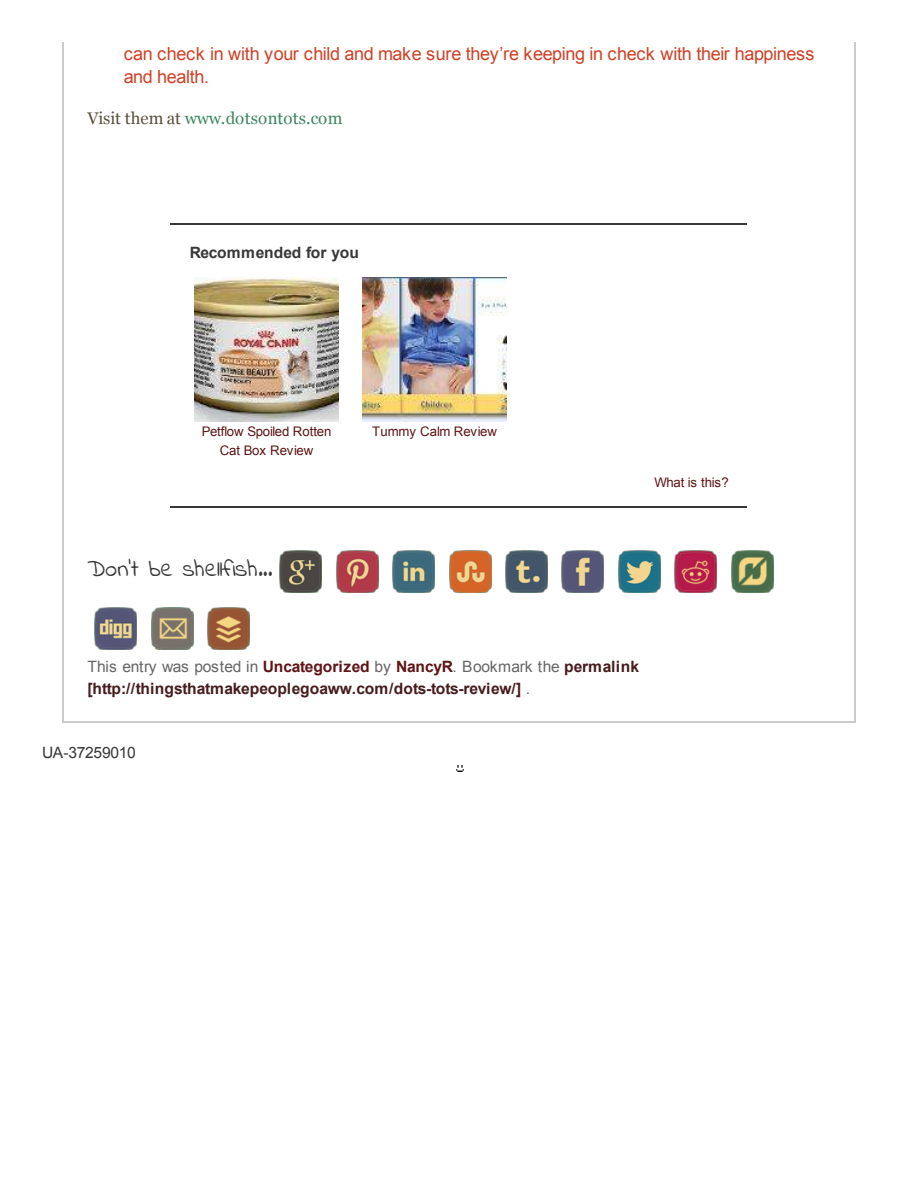
<style>
.page{position:relative;width:917px;height:1188px;background:#fff}
.page>*{position:absolute;margin:0;border:0;box-sizing:border-box;transform-origin:0 0}
.t1{font:24px "Indie Flower";letter-spacing:.005em;color:#373737}
.t2{font:18px/22.4px "Arial";letter-spacing:-.025em;color:#ce4126}
.t3{font:16.8px "Georgia";letter-spacing:-.005em;color:#3c8662}
.t4{font:700 15.6px/21.6px "Arial";letter-spacing:-.015em;color:#461c1c}
.t5{font:700 15.6px "Arial";letter-spacing:-.005em;color:#373737}
.t6{font:15.6px "Arial";letter-spacing:-.02em;color:#373737}
.t7{font:13.2px/19.2px "Arial";letter-spacing:-.01em;color:#5f1515;text-align:center}
.s1{color:#58503d}
.s2{font-weight:400;color:#666}
.s3{color:#5f1515}
</style>
<div class="page">
<svg style="left:456px;top:766px;width:7px;height:6px"></svg>
<hr style="left:62px;top:721px;width:794px;height:1px;background:#ccc">
<hr style="left:62px;top:42px;width:2px;height:680px;background:#ccc">
<hr style="left:854px;top:42px;width:2px;height:680px;background:#ccc">
<hr style="left:170px;top:223px;width:576px;height:1px;background:#373737">
<hr style="left:170px;top:506px;width:576px;height:2px;background:#373737">
<img style="left:194px;top:277px;width:144px;height:144px">
<img style="left:362px;top:277px;width:144px;height:144px">
<img style="left:280px;top:551px;width:42px;height:42px">
<img style="left:336px;top:551px;width:42px;height:42px">
<img style="left:392px;top:551px;width:42px;height:42px">
<img style="left:449px;top:551px;width:42px;height:42px">
<img style="left:505px;top:551px;width:42px;height:42px">
<img style="left:562px;top:551px;width:42px;height:42px">
<img style="left:618px;top:551px;width:42px;height:42px">
<img style="left:674px;top:551px;width:42px;height:42px">
<img style="left:731px;top:551px;width:42px;height:42px">
<img style="left:95px;top:607px;width:42px;height:42px">
<img style="left:151px;top:607px;width:42px;height:42px">
<img style="left:208px;top:607px;width:42px;height:42px">
<p class="t2" style="left:124px;top:43px;width:692px">can check in with your child and make sure they’re keeping in check with their happiness and health.</p>
<p class="t3" style="left:88px;top:108px;width:256px"><span class="s1">Visit them at</span> www.dotsontots.com</p>
<p class="t5" style="left:190px;top:244px;width:171px">Recommended for you</p>
<p class="t7" style="left:202px;top:421px;width:131px">Petflow Spoiled Rotten<br>Cat Box Review</p>
<p class="t7" style="left:372px;top:421px;width:126px">Tummy Calm Review</p>
<h1 class="t1" style="left:88px;top:553px;width:186px">Don't be shelfish...</h1>
<p class="t7" style="left:654px;top:473px;width:76px">What is this?</p>
<p class="t4" style="left:88px;top:656px;width:553px"><span class="s2">This entry was posted in</span> <span class="s3">Uncategorized</span> <span class="s2">by</span> <span class="s3">NancyR</span><span class="s2">. Bookmark the</span> permalink [http://thingsthatmakepeoplegoaww.com/dots-tots-review/] <span class="s2">.</span></p>
<p class="t6" style="left:42px;top:744px;width:109px">UA-37259010-1</p>
</div>
